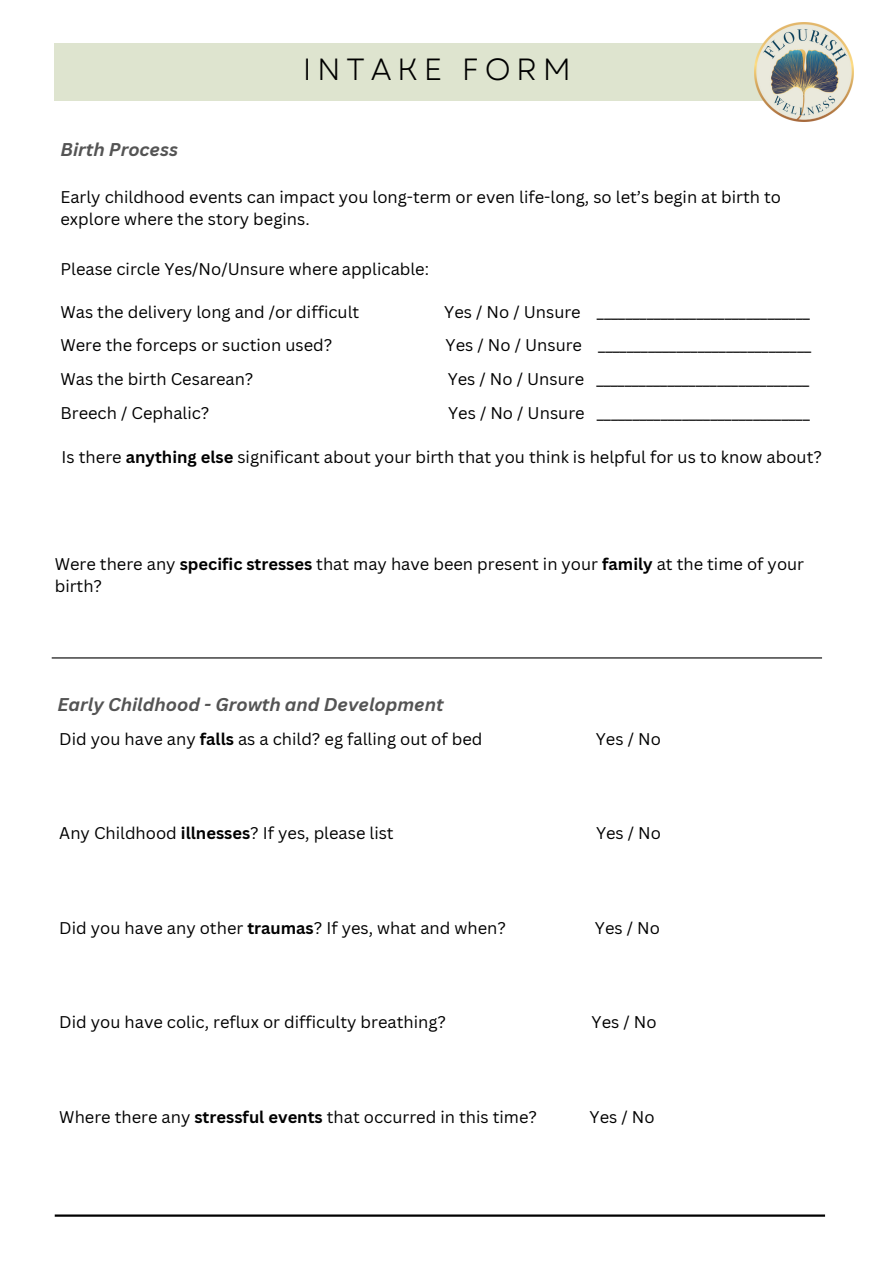
<style>
.page{position:relative;width:894px;height:1264px;background:#fff}
.page>*{position:absolute;margin:0;border:0;box-sizing:border-box;transform-origin:0 0}
.t1{font:30.6px "Garet";letter-spacing:.185em;color:#000}
.t2{font:italic 700 18px "Canva Sans";color:#545454}
.t3{font:16.5px/22.5px "Canva Sans";color:#000}
.s1{font-weight:700}
</style>
<div class="page">
<div style="left:55px;top:43px;width:769px;height:58px;background:#dee4cf"></div>
<hr style="left:55px;top:1214px;width:769px;height:2px;background:#000">
<img style="left:754px;top:22px;width:99px;height:99px">
<hr style="left:52px;top:657px;width:769px;height:1px;background:#000">
<p class="t1" style="left:302px;top:47px;width:270px">INTAKE FORM</p>
<p class="t2" style="left:60px;top:137px;width:119px">Birth Process</p>
<h1 class="t3" style="left:60px;top:185px;width:722px">Early childhood events can impact you long-term or even life-long, so let’s begin at birth to explore where the story begins.</h1>
<p class="t3" style="left:60px;top:257px;width:370px">Please circle Yes/No/Unsure where applicable:</p>
<h2 class="t3" style="left:60px;top:300px;width:300px">Was the delivery long and /or difficult</h2>
<h2 class="t3" style="left:444px;top:300px;width:367px">Yes / No / Unsure ______________________________</h2>
<p class="t3" style="left:60px;top:334px;width:273px">Were the forceps or suction used?</p>
<p class="t3" style="left:445px;top:334px;width:367px">Yes / No / Unsure ______________________________</p>
<p class="t3" style="left:60px;top:367px;width:194px">Was the birth Cesarean?</p>
<p class="t3" style="left:447px;top:367px;width:363px">Yes / No / Unsure ______________________________</p>
<p class="t3" style="left:60px;top:401px;width:150px">Breech / Cephalic?</p>
<p class="t3" style="left:448px;top:401px;width:363px">Yes / No / Unsure ______________________________</p>
<p class="t3" style="left:62px;top:445px;width:761px">Is there <span class="s1">anything else</span> significant about your birth that you think is helpful for us to know about?</p>
<p class="t3" style="left:55px;top:552px;width:750px">Were there any <span class="s1">specific stresses</span> that may have been present in your <span class="s1">family</span> at the time of your birth?</p>
<p class="t2" style="left:58px;top:692px;width:387px">Early Childhood - Growth and Development</p>
<p class="t3" style="left:59px;top:727px;width:424px">Did you have any <span class="s1">falls</span> as a child? eg falling out of bed</p>
<p class="t3" style="left:595px;top:727px;width:66px">Yes / No</p>
<p class="t3" style="left:59px;top:821px;width:336px">Any Childhood <span class="s1">illnesses</span>? If yes, please list</p>
<p class="t3" style="left:596px;top:821px;width:66px">Yes / No</p>
<h2 class="t3" style="left:59px;top:916px;width:448px">Did you have any other <span class="s1">traumas</span>? If yes, what and when?</h2>
<h2 class="t3" style="left:594px;top:916px;width:66px">Yes / No</h2>
<p class="t3" style="left:59px;top:1010px;width:388px">Did you have colic, reflux or difficulty breathing?</p>
<p class="t3" style="left:591px;top:1010px;width:66px">Yes / No</p>
<p class="t3" style="left:59px;top:1105px;width:479px">Where there any <span class="s1">stressful events</span> that occurred in this time?</p>
<p class="t3" style="left:589px;top:1105px;width:66px">Yes / No</p>
</div>
